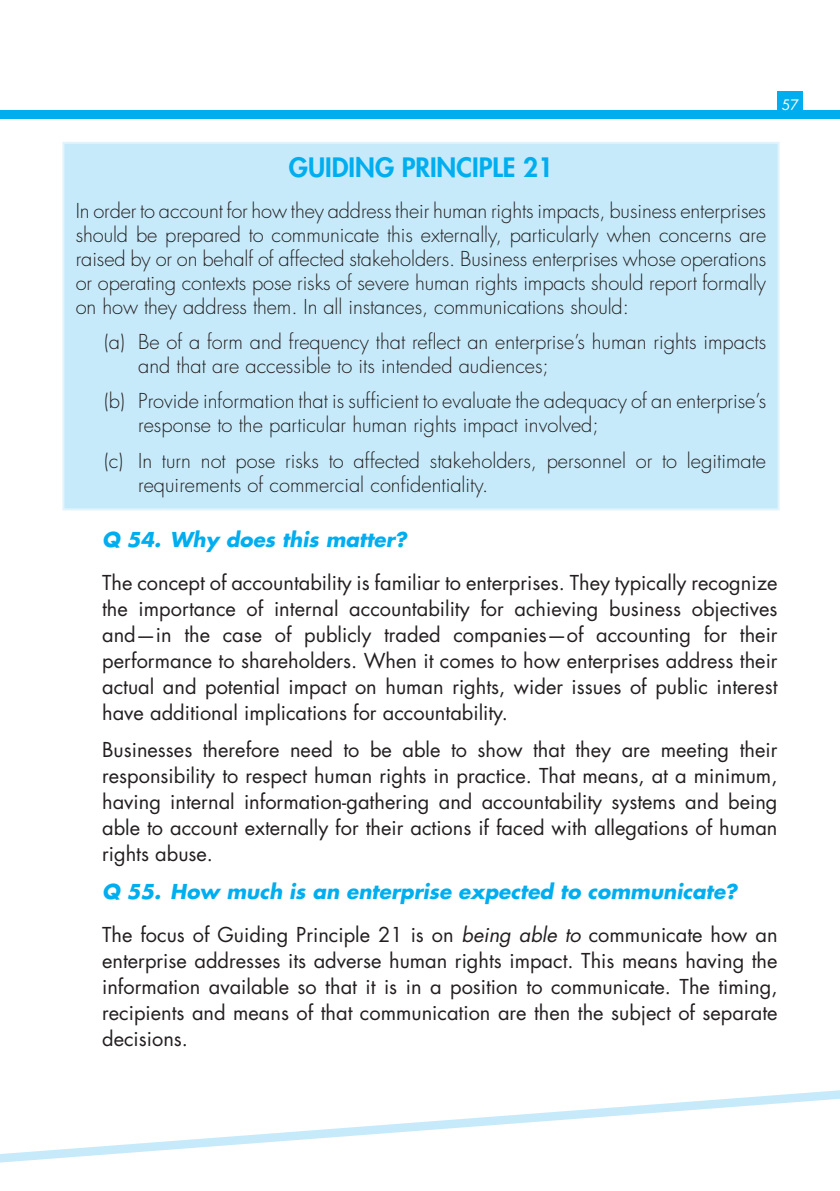
<style>
.page{position:relative;width:840px;height:1191px;background:#fff}
.page>*{position:absolute;margin:0;border:0;box-sizing:border-box;transform-origin:0 0}
.BOX_Title{font:800 26px "Futura Std";color:#00aeef}
.Body_Text{font:20px/26px "Futura Std";color:#231f20;text-align:justify}
.BOX_txt{font:300 20px/24px "Futura Std";letter-spacing:-.005em;color:#231f20;text-align:justify}
.BOX_txt_retrait_2{font:300 20px/24px "Futura Std";color:#231f20}
.Header_Level_4_Q{font:italic 700 20px "Futura Std";color:#00aeef}
.t1{font:14px "Futura Std";color:#fff}
.s1{font-style:italic}
</style>
<div class="page">
<div style="left:0;top:110px;width:839px;height:9px;background:#00aeef"></div>
<svg style="left:0;top:1090px;width:839px;height:72px"></svg>
<div style="left:777px;top:91px;width:25px;height:25px;background:#00aeef"></div>
<div style="left:63px;top:143px;width:715px;height:366px;background:#c6eafa"></div>
<div style="left:62px;top:142px;width:717px;height:368px;border:2px solid #e1f4fc"></div>
<p class="t1" style="left:781px;top:96px;width:19px">57</p>
<p class="BOX_Title" style="left:288px;top:150px;width:266px">GUIDING PRINCIPLE 21</p>
<p class="BOX_txt" style="left:76px;top:199px;width:691px">In order to account for how they address their human rights impacts, business enterprises should be prepared to communicate this externally, particularly when concerns are raised by or on behalf of affected stakeholders. Business enterprises whose operations or operating contexts pose risks of severe human rights impacts should report formally on how they address them. In all instances, communications should:</p>
<p class="BOX_txt_retrait_2" style="left:138px;top:330px;width:629px;text-indent:-34px">(a) Be of a form and frequency that reflect an enterprise’s human rights impacts and that are accessible to its intended audiences;</p>
<p class="BOX_txt_retrait_2" style="left:138px;top:390px;width:629px;text-indent:-34px">(b) Provide information that is sufficient to evaluate the adequacy of an enterprise’s response to the particular human rights impact involved;</p>
<p class="BOX_txt_retrait_2" style="left:138px;top:449px;width:629px;text-indent:-34px">(c) In turn not pose risks to affected stakeholders, personnel or to legitimate requirements of commercial confidentiality.</p>
<p class="Header_Level_4_Q" style="left:102px;top:526px;width:306px">Q 54. Why does this matter?</p>
<p class="Body_Text" style="left:102px;top:569px;width:676px">The concept of accountability is familiar to enterprises. They typically recognize the importance of internal accountability for achieving business objectives and—in the case of publicly traded companies—of accounting for their performance to shareholders. When it comes to how enterprises address their actual and potential impact on human rights, wider issues of public interest have additional implications for accountability.</p>
<p class="Body_Text" style="left:102px;top:737px;width:676px">Businesses therefore need to be able to show that they are meeting their responsibility to respect human rights in practice. That means, at a minimum, having internal information-gathering and accountability systems and being able to account externally for their actions if faced with allegations of human rights abuse.</p>
<p class="Header_Level_4_Q" style="left:102px;top:877px;width:636px">Q 55. How much is an enterprise expected to communicate?</p>
<p class="Body_Text" style="left:102px;top:921px;width:676px">The focus of Guiding Principle 21 is on <span class="s1">being able to</span> communicate how an enterprise addresses its adverse human rights impact. This means having the information available so that it is in a position to communicate. The timing, recipients and means of that communication are then the subject of separate decisions.</p>
</div>
